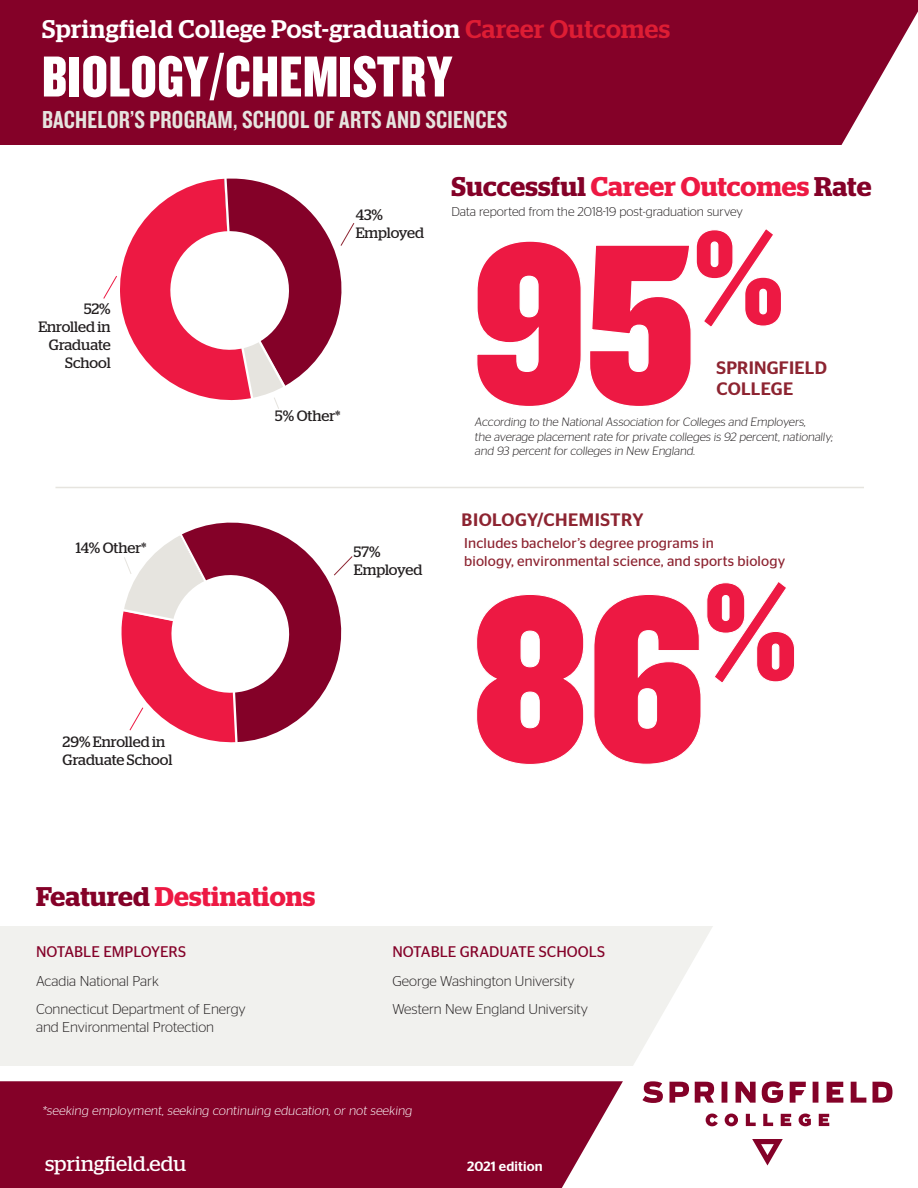
<style>
.page{position:relative;width:918px;height:1188px;background:#fff}
.page>*{position:absolute;margin:0;border:0;box-sizing:border-box;transform-origin:0 0}
.t1{font:60px "Knockout 69 Full Liteweight";letter-spacing:.01em;color:#fff}
.Program_name{font:600 27px "Stag";letter-spacing:.005em;color:#840128}
.Program_name-2{font:600 27px "Stag";letter-spacing:.01em;color:#ed1943}
.t2{font:500 25.5px "Stag";letter-spacing:.02em;color:#fff}
.t3{font:25.5px "Knockout 49 Liteweight";letter-spacing:.01em;color:#e6e4df}
.t4{font:21px "Stag";letter-spacing:.01em;color:#fff}
.t5{font:500 18px "Stag Sans";letter-spacing:.01em;color:#8d2431}
.t6{font:500 18px "Stag Sans";letter-spacing:.03em;color:#8d2431}
.t7{font:15.3px "Stag Sans";color:#840128}
.t8{font:15px "Stag";letter-spacing:-.005em;color:#231f20}
.t9{font:300 14.25px "Stag Sans";color:#231f20}
.t10{font:14.25px "Stag Sans";letter-spacing:.01em;color:#8d2431}
.t11{font:500 13.5px "Stag Sans";letter-spacing:.01em;color:#fff}
.t12{font:300 12.75px "Stag Sans";color:#fff}
.t13{font:300 12.75px "Stag Sans";color:#231f20}
.t14{font:300 12px "Stag Sans";color:#231f20}
.s1{color:#de1d34}
.s2{color:#ed1943}
.s3{color:#840128}
</style>
<div class="page">
<div style="left:0;top:926px;width:731px;height:139px;background:#f1f1ee"></div>
<svg style="left:563px;top:926px;width:267px;height:201px;fill:#fff"></svg>
<div style="left:0;top:0;width:918px;height:145px;background:#840128"></div>
<hr style="left:56px;top:487px;width:808px;height:1px;background:#e6e4df">
<svg style="left:642px;top:1081px;width:251px;height:22px"></svg>
<svg style="left:752px;top:1139px;width:31px;height:27px"></svg>
<svg style="left:706px;top:1114px;width:123px;height:12px"></svg>
<div style="left:0;top:1081px;width:623px;height:107px;background:#840128"></div>
<svg style="left:477px;top:229px;width:304px;height:177px"></svg>
<svg style="left:103px;top:178px;width:252px;height:231px"></svg>
<svg style="left:841px;top:11px;width:77px;height:134px"></svg>
<svg style="left:476px;top:582px;width:319px;height:183px"></svg>
<svg style="left:121px;top:523px;width:232px;height:220px"></svg>
<p class="t2" style="left:42px;top:14px;width:630px">Springfield College Post-graduation <span class="s1">Career Outcomes</span></p>
<p class="t1" style="left:42px;top:39px;width:412px">BIOLOGY/CHEMISTRY</p>
<p class="t3" style="left:42px;top:103px;width:467px">BACHELOR’S PROGRAM, SCHOOL OF ARTS AND SCIENCES</p>
<p class="t8" style="left:84px;top:300px;width:28px">52%</p>
<p class="t8" style="left:38px;top:318px;width:74px">Enrolled in</p>
<p class="t8" style="left:49px;top:336px;width:63px">Graduate</p>
<p class="t8" style="left:65px;top:354px;width:47px">School</p>
<p class="t8" style="left:76px;top:539px;width:72px">14% Other*</p>
<p class="t8" style="left:356px;top:206px;width:29px">43%</p>
<p class="t8" style="left:356px;top:224px;width:70px">Employed</p>
<p class="Program_name" style="left:451px;top:170px;width:422px">Successful <span class="s2">Career Outcomes</span> Rate</p>
<p class="t13" style="left:451px;top:205px;width:293px">Data reported from the 2018-19 post-graduation survey</p>
<p class="t8" style="left:275px;top:407px;width:67px">5% Other*</p>
<p class="t8" style="left:354px;top:543px;width:28px">57%</p>
<p class="t8" style="left:354px;top:561px;width:70px">Employed</p>
<p class="t5" style="left:717px;top:358px;width:112px">SPRINGFIELD</p>
<p class="t5" style="left:717px;top:379px;width:78px">COLLEGE</p>
<p class="t14" style="left:475px;top:416px;width:334px">According to the National Association for Colleges and Employers,</p>
<p class="t14" style="left:475px;top:430px;width:361px">the average placement rate for private colleges is 92 percent, nationally;</p>
<p class="t14" style="left:475px;top:444px;width:223px">and 93 percent for colleges in New England.</p>
<p class="t6" style="left:462px;top:509px;width:183px">BIOLOGY/CHEMISTRY</p>
<p class="t10" style="left:464px;top:535px;width:251px">Includes bachelor’s degree programs in</p>
<p class="t10" style="left:464px;top:553px;width:322px">biology, environmental science, and sports biology</p>
<p class="t8" style="left:63px;top:733px;width:104px">29% Enrolled in</p>
<p class="t8" style="left:63px;top:751px;width:111px">Graduate School</p>
<p class="Program_name-2" style="left:36px;top:881px;width:281px"><span class="s3">Featured</span> Destinations</p>
<p class="t7" style="left:36px;top:943px;width:152px">NOTABLE EMPLOYERS</p>
<p class="t9" style="left:36px;top:973px;width:124px">Acadia National Park</p>
<p class="t9" style="left:36px;top:1002px;width:211px">Connecticut Department of Energy</p>
<p class="t9" style="left:36px;top:1020px;width:180px">and Environmental Protection</p>
<p class="t7" style="left:392px;top:943px;width:214px">NOTABLE GRADUATE SCHOOLS</p>
<p class="t9" style="left:392px;top:973px;width:184px">George Washington University</p>
<p class="t9" style="left:392px;top:1002px;width:197px">Western New England University</p>
<p class="t12" style="left:42px;top:1104px;width:373px">*seeking employment, seeking continuing education, or not seeking</p>
<p class="t4" style="left:45px;top:1151px;width:143px">springfield.edu</p>
<p class="t11" style="left:467px;top:1158px;width:77px">2021 edition</p>
</div>
